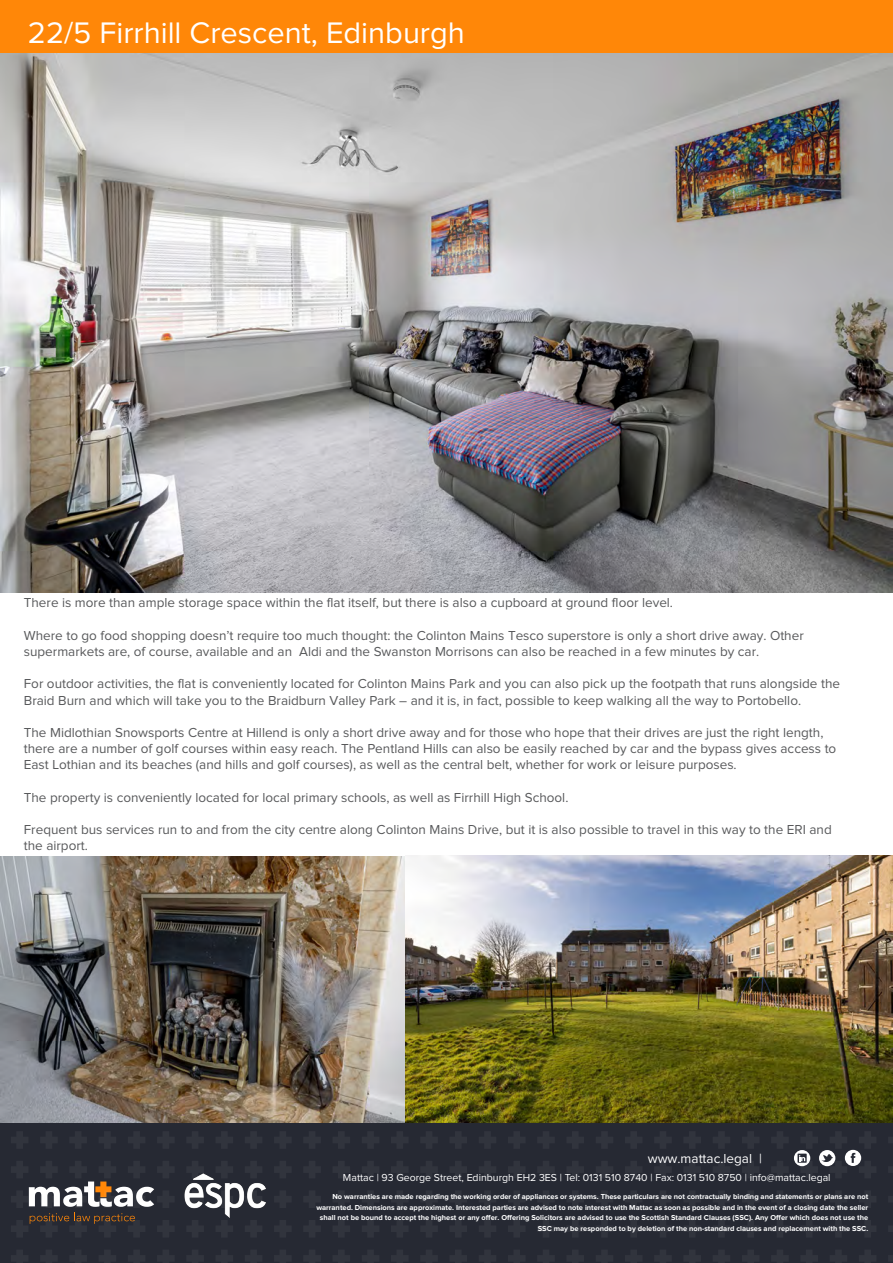
<style>
.page{position:relative;width:893px;height:1263px;background:#fff}
.page>*{position:absolute;margin:0;border:0;box-sizing:border-box;transform-origin:0 0}
.t1{font:30.9px "Proxima Nova";color:#fff}
.t2{font:13.5px/16.2px "Proxima Nova";color:#58595b}
.t3{font:13.5px "Proxima Nova";color:#fff}
.t4{font:10.5px "Proxima Nova";color:#fff}
.t5{font:700 7.5px/10.5px "Proxima Nova";color:#fff;text-align:right}
</style>
<div class="page">
<img style="left:1px;top:856px;width:404px;height:268px">
<img style="left:405px;top:856px;width:487px;height:268px">
<img style="left:1px;top:52px;width:891px;height:541px">
<div style="left:0;top:0;width:893px;height:52px;background:#ff8708"></div>
<div style="left:0;top:1124px;width:893px;height:139px;background:#262933"></div>
<svg style="left:421px;top:1250px;width:16px;height:13px"></svg>
<svg style="left:362px;top:1250px;width:17px;height:13px"></svg>
<svg style="left:304px;top:1250px;width:16px;height:13px"></svg>
<svg style="left:245px;top:1250px;width:17px;height:13px"></svg>
<svg style="left:187px;top:1250px;width:16px;height:13px"></svg>
<svg style="left:128px;top:1250px;width:17px;height:13px"></svg>
<svg style="left:70px;top:1250px;width:16px;height:13px"></svg>
<svg style="left:11px;top:1250px;width:17px;height:13px"></svg>
<svg style="left:333px;top:1250px;width:17px;height:13px"></svg>
<svg style="left:275px;top:1250px;width:16px;height:13px"></svg>
<svg style="left:216px;top:1250px;width:17px;height:13px"></svg>
<svg style="left:158px;top:1250px;width:16px;height:13px"></svg>
<svg style="left:99px;top:1250px;width:17px;height:13px"></svg>
<svg style="left:41px;top:1250px;width:16px;height:13px"></svg>
<svg style="left:391px;top:1250px;width:17px;height:13px"></svg>
<svg style="left:421px;top:1220px;width:16px;height:17px"></svg>
<svg style="left:362px;top:1220px;width:17px;height:17px"></svg>
<svg style="left:304px;top:1220px;width:16px;height:17px"></svg>
<svg style="left:245px;top:1231px;width:17px;height:6px"></svg>
<svg style="left:187px;top:1231px;width:16px;height:6px"></svg>
<svg style="left:333px;top:1220px;width:17px;height:17px"></svg>
<svg style="left:275px;top:1220px;width:16px;height:17px"></svg>
<svg style="left:216px;top:1231px;width:17px;height:6px"></svg>
<svg style="left:391px;top:1220px;width:17px;height:17px"></svg>
<svg style="left:421px;top:1191px;width:16px;height:17px"></svg>
<svg style="left:362px;top:1191px;width:17px;height:17px"></svg>
<svg style="left:304px;top:1191px;width:16px;height:17px"></svg>
<svg style="left:333px;top:1191px;width:17px;height:17px"></svg>
<svg style="left:280px;top:1191px;width:11px;height:17px"></svg>
<svg style="left:391px;top:1191px;width:17px;height:17px"></svg>
<svg style="left:421px;top:1161px;width:16px;height:17px"></svg>
<svg style="left:362px;top:1161px;width:17px;height:17px"></svg>
<svg style="left:304px;top:1161px;width:16px;height:17px"></svg>
<svg style="left:333px;top:1161px;width:17px;height:17px"></svg>
<svg style="left:280px;top:1161px;width:11px;height:17px"></svg>
<svg style="left:391px;top:1161px;width:17px;height:17px"></svg>
<svg style="left:421px;top:1132px;width:16px;height:16px"></svg>
<svg style="left:362px;top:1132px;width:17px;height:16px"></svg>
<svg style="left:304px;top:1132px;width:16px;height:16px"></svg>
<svg style="left:245px;top:1132px;width:17px;height:16px"></svg>
<svg style="left:187px;top:1132px;width:16px;height:16px"></svg>
<svg style="left:128px;top:1132px;width:17px;height:16px"></svg>
<svg style="left:70px;top:1132px;width:16px;height:16px"></svg>
<svg style="left:11px;top:1132px;width:17px;height:16px"></svg>
<svg style="left:333px;top:1132px;width:17px;height:16px"></svg>
<svg style="left:275px;top:1132px;width:16px;height:16px"></svg>
<svg style="left:216px;top:1132px;width:17px;height:16px"></svg>
<svg style="left:158px;top:1132px;width:16px;height:16px"></svg>
<svg style="left:99px;top:1132px;width:17px;height:16px"></svg>
<svg style="left:41px;top:1132px;width:16px;height:16px"></svg>
<svg style="left:391px;top:1132px;width:17px;height:16px"></svg>
<svg style="left:889px;top:1256px;width:4px;height:5px"></svg>
<svg style="left:830px;top:1250px;width:17px;height:13px"></svg>
<svg style="left:772px;top:1250px;width:16px;height:13px"></svg>
<svg style="left:713px;top:1250px;width:17px;height:13px"></svg>
<svg style="left:655px;top:1250px;width:16px;height:13px"></svg>
<svg style="left:596px;top:1250px;width:17px;height:13px"></svg>
<svg style="left:538px;top:1250px;width:16px;height:13px"></svg>
<svg style="left:479px;top:1250px;width:17px;height:13px"></svg>
<svg style="left:801px;top:1250px;width:17px;height:13px"></svg>
<svg style="left:742px;top:1250px;width:17px;height:13px"></svg>
<svg style="left:684px;top:1250px;width:17px;height:13px"></svg>
<svg style="left:625px;top:1250px;width:17px;height:13px"></svg>
<svg style="left:567px;top:1250px;width:17px;height:13px"></svg>
<svg style="left:508px;top:1250px;width:17px;height:13px"></svg>
<svg style="left:450px;top:1250px;width:17px;height:13px"></svg>
<svg style="left:859px;top:1250px;width:17px;height:13px"></svg>
<svg style="left:889px;top:1226px;width:4px;height:6px"></svg>
<svg style="left:830px;top:1220px;width:17px;height:17px"></svg>
<svg style="left:772px;top:1220px;width:16px;height:17px"></svg>
<svg style="left:713px;top:1220px;width:17px;height:17px"></svg>
<svg style="left:655px;top:1220px;width:16px;height:17px"></svg>
<svg style="left:596px;top:1220px;width:17px;height:17px"></svg>
<svg style="left:538px;top:1220px;width:16px;height:17px"></svg>
<svg style="left:479px;top:1220px;width:17px;height:17px"></svg>
<svg style="left:801px;top:1220px;width:17px;height:17px"></svg>
<svg style="left:742px;top:1220px;width:17px;height:17px"></svg>
<svg style="left:684px;top:1220px;width:17px;height:17px"></svg>
<svg style="left:625px;top:1220px;width:17px;height:17px"></svg>
<svg style="left:567px;top:1220px;width:17px;height:17px"></svg>
<svg style="left:508px;top:1220px;width:17px;height:17px"></svg>
<svg style="left:450px;top:1220px;width:17px;height:17px"></svg>
<svg style="left:859px;top:1220px;width:17px;height:17px"></svg>
<svg style="left:889px;top:1196px;width:4px;height:6px"></svg>
<svg style="left:830px;top:1191px;width:17px;height:17px"></svg>
<svg style="left:772px;top:1191px;width:16px;height:17px"></svg>
<svg style="left:713px;top:1191px;width:17px;height:17px"></svg>
<svg style="left:655px;top:1191px;width:16px;height:17px"></svg>
<svg style="left:596px;top:1191px;width:17px;height:17px"></svg>
<svg style="left:538px;top:1191px;width:16px;height:17px"></svg>
<svg style="left:479px;top:1191px;width:17px;height:17px"></svg>
<svg style="left:801px;top:1191px;width:17px;height:17px"></svg>
<svg style="left:742px;top:1191px;width:17px;height:17px"></svg>
<svg style="left:684px;top:1191px;width:17px;height:17px"></svg>
<svg style="left:625px;top:1191px;width:17px;height:17px"></svg>
<svg style="left:567px;top:1191px;width:17px;height:17px"></svg>
<svg style="left:508px;top:1191px;width:17px;height:17px"></svg>
<svg style="left:450px;top:1191px;width:17px;height:17px"></svg>
<svg style="left:859px;top:1191px;width:17px;height:17px"></svg>
<svg style="left:889px;top:1167px;width:4px;height:5px"></svg>
<svg style="left:713px;top:1161px;width:17px;height:17px"></svg>
<svg style="left:655px;top:1161px;width:16px;height:17px"></svg>
<svg style="left:596px;top:1161px;width:17px;height:17px"></svg>
<svg style="left:538px;top:1161px;width:16px;height:17px"></svg>
<svg style="left:479px;top:1161px;width:17px;height:17px"></svg>
<svg style="left:742px;top:1161px;width:17px;height:17px"></svg>
<svg style="left:684px;top:1161px;width:17px;height:17px"></svg>
<svg style="left:625px;top:1161px;width:17px;height:17px"></svg>
<svg style="left:567px;top:1161px;width:17px;height:17px"></svg>
<svg style="left:508px;top:1161px;width:17px;height:17px"></svg>
<svg style="left:450px;top:1161px;width:17px;height:17px"></svg>
<svg style="left:889px;top:1137px;width:4px;height:6px"></svg>
<svg style="left:713px;top:1132px;width:17px;height:16px"></svg>
<svg style="left:655px;top:1132px;width:16px;height:16px"></svg>
<svg style="left:596px;top:1132px;width:17px;height:16px"></svg>
<svg style="left:538px;top:1132px;width:16px;height:16px"></svg>
<svg style="left:479px;top:1132px;width:17px;height:16px"></svg>
<svg style="left:742px;top:1132px;width:17px;height:16px"></svg>
<svg style="left:684px;top:1132px;width:17px;height:16px"></svg>
<svg style="left:625px;top:1132px;width:17px;height:16px"></svg>
<svg style="left:567px;top:1132px;width:17px;height:16px"></svg>
<svg style="left:508px;top:1132px;width:17px;height:16px"></svg>
<svg style="left:450px;top:1132px;width:17px;height:16px"></svg>
<svg style="left:772px;top:1132px;width:104px;height:46px"></svg>
<svg style="left:11px;top:1161px;width:163px;height:76px"></svg>
<img style="left:172px;top:1161px;width:108px;height:70px">
<p class="t1" style="left:28px;top:19px;width:438px">22/5 Firrhill Crescent, Edinburgh</p>
<p class="t2" style="left:24px;top:595px;width:651px">There is more than ample storage space within the flat itself, but there is also a cupboard at ground floor level.</p>
<p class="t2" style="left:24px;top:628px;width:781px">Where to go food shopping doesn’t require too much thought: the Colinton Mains Tesco superstore is only a short drive away. Other supermarkets are, of course, available and an Aldi and the Swanston Morrisons can also be reached in a few minutes by car.</p>
<p class="t2" style="left:24px;top:676px;width:818px">For outdoor activities, the flat is conveniently located for Colinton Mains Park and you can also pick up the footpath that runs alongside the<br>Braid Burn and which will take you to the Braidburn Valley Park – and it is, in fact, possible to keep walking all the way to Portobello.</p>
<p class="t2" style="left:24px;top:725px;width:814px">The Midlothian Snowsports Centre at Hillend is only a short drive away and for those who hope that their drives are just the right length, there are a number of golf courses within easy reach. The Pentland Hills can also be easily reached by car and the bypass gives access to<br>East Lothian and its beaches (and hills and golf courses), as well as the central belt, whether for work or leisure purposes.</p>
<p class="t2" style="left:24px;top:790px;width:546px">The property is conveniently located for local primary schools, as well as Firrhill High School.</p>
<p class="t2" style="left:24px;top:822px;width:809px">Frequent bus services run to and from the city centre along Colinton Mains Drive, but it is also possible to travel in this way to the ERI and the airport.</p>
<p class="t3" style="left:648px;top:1153px;width:116px">www.mattac.legal |</p>
<p class="t4" style="left:343px;top:1172px;width:489px">Mattac | 93 George Street, Edinburgh EH2 3ES | Tel: 0131 510 8740 | Fax: 0131 510 8750 | info@mattac.legal</p>
<p class="t5" style="left:316px;top:1192px;width:553px">No warranties are made regarding the working order of appliances or systems. These particulars are not contractually binding and statements or plans are not warranted. Dimensions are approximate. Interested parties are advised to note interest with Mattac as soon as possible and in the event of a closing date the seller shall not be bound to accept the highest or any offer. Offering Solicitors are advised to use the Scottish Standard Clauses (SSC). Any Offer which does not use the SSC may be responded to by deletion of the non-standard clauses and replacement with the SSC.</p>
</div>
